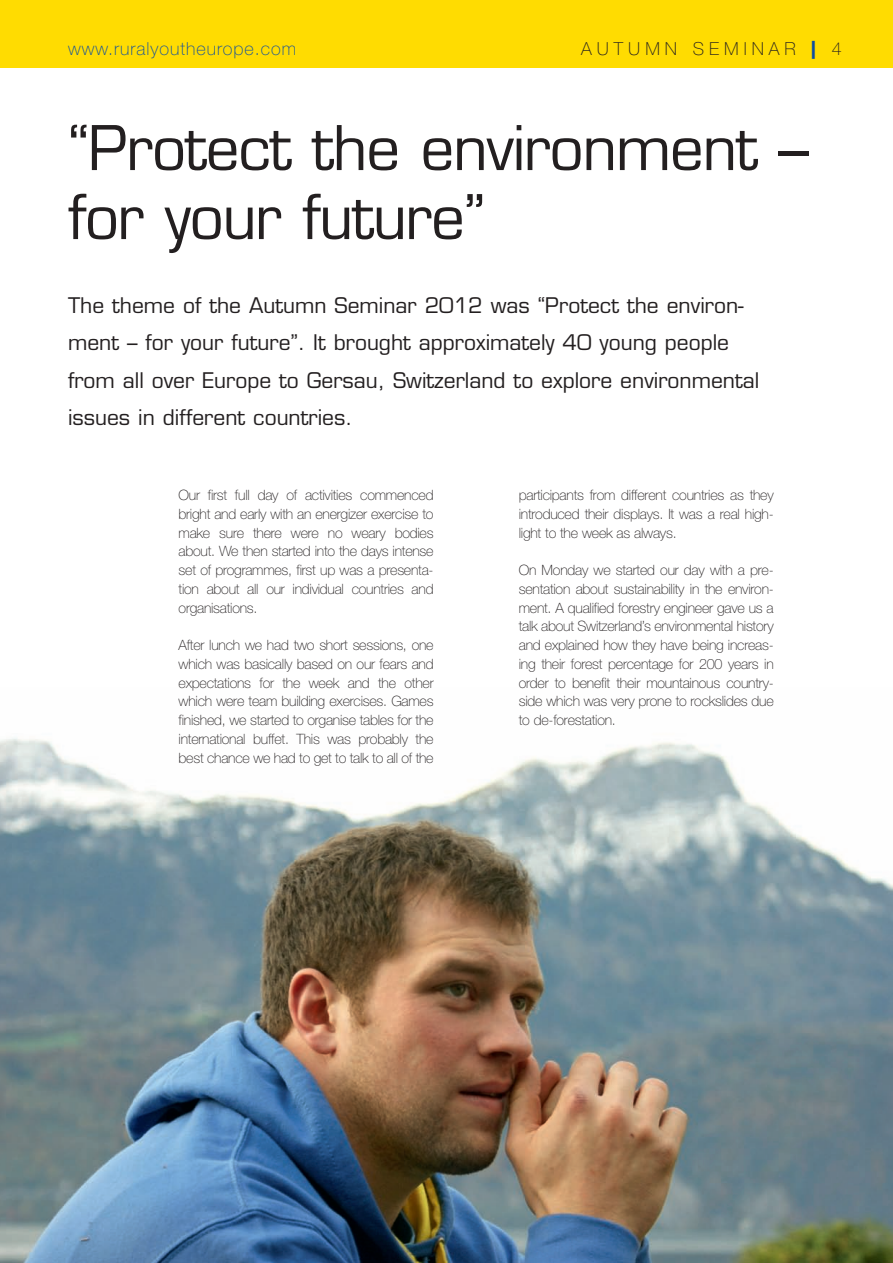
<style>
.page{position:relative;width:893px;height:1263px;background:#fff}
.page>*{position:absolute;margin:0;border:0;box-sizing:border-box;transform-origin:0 0}
.t1{font:60px/69px "Eurostile";letter-spacing:-.02em;color:#231f20}
.t2{font:21px/37.5px "Eurostile";color:#231f20}
.t3{font:100 18px "Helvetica Neue LT Std";letter-spacing:.055em;color:#0d4da1}
.t4{font:100 18px "Helvetica Neue LT Std";letter-spacing:.28em;color:#231f20}
.t5{font:100 14.25px/18.8px "Helvetica Neue LT Std";letter-spacing:-.015em;color:#231f20;text-align:justify}
.s1{font-weight:900;color:#0d4da1}
</style>
<div class="page">
<img style="left:0;top:738px;width:893px;height:525px">
<div style="left:0;top:0;width:893px;height:68px;background:#ffdc01"></div>
<p class="t3" style="left:68px;top:43px;width:230px">www.ruralyoutheurope.com</p>
<p class="t4" style="left:581px;top:43px;width:262px">AUTUMN SEMINAR <span class="s1">|</span> 4</p>
<h1 class="t1" style="left:68px;top:120px;width:742px">“Protect the environment – for your future”</h1>
<h2 class="t2" style="left:68px;top:288px;width:693px">The theme of the Autumn Seminar 2012 was “Protect the environ&shy;ment – for your future”. It brought approximately 40 young people from all over Europe to Gersau, Switzer land to explore environmental issues in different countries.</h2>
<p class="t5" style="left:179px;top:487px;width:257px">Our first full day of activities commenced bright and early with an energizer exercise to make sure there were no weary bodies about. We then started into the days intense set of programmes, first up was a presenta&shy;tion about all our individual countries and organisations.</p>
<p class="t5" style="left:179px;top:637px;width:257px">After lunch we had two short sessions, one which was basically based on our fears and expectations for the week and the other which were team building exercises. Games finished, we started to organise tables for the international buffet. This was probably the best chance we had to get to talk to all of the</p>
<p class="t5" style="left:519px;top:487px;width:257px">participants from different countries as they introduced their displays. It was a real high&shy;light to the week as always.</p>
<p class="t5" style="left:519px;top:562px;width:257px">On Monday we started our day with a pre&shy;sentation about sustainability in the environ&shy;ment. A qualified forestry engineer gave us a talk about Switzerland’s environmental history and explained how they have being increas - ing their forest percentage for 200 years in order to benefit their mountainous country - side which was very prone to rockslides due to de-forestation.</p>
</div>
